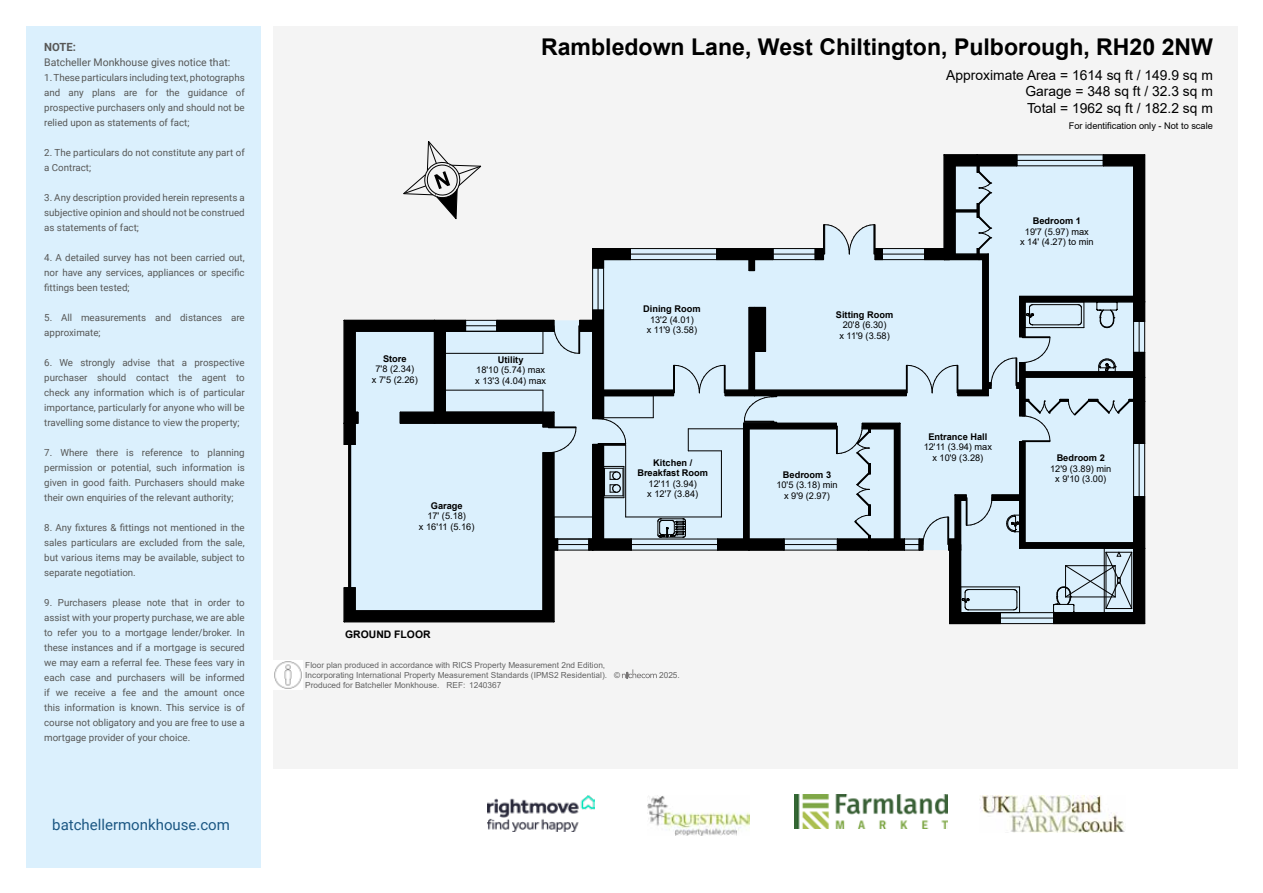
<style>
.page{position:relative;width:1263px;height:893px;background:#fff}
.page>*{position:absolute;margin:0;border:0;box-sizing:border-box;transform-origin:0 0}
.t1{font:700 23.1px "Arial";color:#000}
.t2{font:15px "Roboto";color:#1b5783}
.t3{font:13.8px/16.6px "Arial";color:#000;text-align:justify}
.t4{font:700 11.25px "Roboto";color:#575756}
.t5{font:10.5px "Roboto";color:#575756}
.t6{font:700 10.35px "Arial";color:#000}
.t7{font:9.75px/15px "Roboto";color:#575756;text-align:justify}
.t8{font:9.3px/10.4px "Arial";color:#000;text-align:center}
.t9{font:700 9.3px/10.4px "Arial";color:#000;text-align:center}
.t10{font:8.25px/10.1px "Arial";color:rgb(0 0 0/.6)}
.s1{font-size:8.1px}
</style>
<div class="page">
<div style="left:26px;top:26px;width:235px;height:842px;background:#dbf0fd"></div>
<div style="left:273px;top:27px;width:964px;height:742px;background:#f4f4f4"></div>
<svg style="left:343px;top:141px;width:803px;height:483px"></svg>
<svg style="left:622px;top:669px;width:35px;height:9px"></svg>
<img style="left:273px;top:661px;width:29px;height:29px">
<img style="left:487px;top:795px;width:107px;height:37px">
<img style="left:979px;top:795px;width:146px;height:37px">
<img style="left:794px;top:794px;width:153px;height:35px">
<img style="left:647px;top:796px;width:103px;height:39px">
<p class="t4" style="left:44px;top:39px;width:33px">NOTE:</p>
<p class="t5" style="left:44px;top:55px;width:188px">Batcheller Monkhouse gives notice that:</p>
<p class="t7" style="left:44px;top:70px;width:202px">1. These particulars including text, photographs and any plans are for the guidance of prospective purchasers only and should not be relied upon as statements of fact;</p>
<p class="t7" style="left:44px;top:145px;width:202px">2. The particulars do not constitute any part of a Contract;</p>
<p class="t7" style="left:44px;top:190px;width:202px">3. Any description provided herein represents a subjective opinion and should not be construed as statements of fact;</p>
<p class="t7" style="left:44px;top:250px;width:202px">4. A detailed survey has not been carried out, nor have any services, appliances or specific fittings been tested;</p>
<p class="t7" style="left:44px;top:309px;width:202px">5. All measurements and distances are approximate;</p>
<p class="t7" style="left:44px;top:354px;width:202px">6. We strongly advise that a prospective purchaser should contact the agent to check any information which is of particular importance, particularly for anyone who will be travelling some distance to view the property;</p>
<p class="t7" style="left:44px;top:444px;width:202px">7. Where there is reference to planning permission or potential, such information is given in good faith. Purchasers should make their own enquiries of the relevant authority;</p>
<p class="t7" style="left:44px;top:519px;width:202px">8. Any fixtures &amp; fittings not mentioned in the sales particulars are excluded from the sale, but various items may be available, subject to separate negotiation.</p>
<p class="t7" style="left:44px;top:594px;width:202px">9. Purchasers please note that in order to assist with your property purchase, we are able to refer you to a mortgage lender/broker. In these instances and if a mortgage is secured we may earn a referral fee. These fees vary in each case and purchasers will be informed if we receive a fee and the amount once this information is known. This service is of course not obligatory and you are free to use a mortgage provider of your choice.</p>
<h2 class="t2" style="left:52px;top:814px;width:179px">batchellermonkhouse.com</h2>
<h1 class="t1" style="left:541px;top:30px;width:673px">Rambledown Lane, West Chiltington, Pulborough, RH20 2NW</h1>
<h3 class="t3" style="left:1025px;top:66px;width:189px;text-indent:-79px">Approximate Area = 1614 sq ft / 149.9 sq m Garage = 348 sq ft / 32.3 sq m Total = 1962 sq ft / 182.2 sq m</h3>
<p class="t8" style="left:1069px;top:121px;width:146px">For identification only - Not to scale</p>
<p class="t9" style="left:383px;top:354px;width:25px">Store</p>
<p class="t8" style="left:372px;top:364px;width:47px">7'8 (2.34)<br>x 7'5 (2.26)</p>
<p class="t9" style="left:498px;top:355px;width:27px">Utility</p>
<p class="t8" style="left:475px;top:365px;width:73px;text-align:left">18'10 (5.74) max x 13'3 (4.04) max</p>
<p class="t9" style="left:431px;top:500px;width:33px">Garage</p>
<p class="t8" style="left:419px;top:511px;width:57px">17' (5.18)<br>x 16'11 (5.16)</p>
<p class="t6" style="left:345px;top:627px;width:87px">GROUND FLOOR</p>
<p class="t9" style="left:643px;top:304px;width:59px">Dining Room</p>
<p class="t8" style="left:647px;top:314px;width:52px">13'2 (4.01) x 11'9 (3.58)</p>
<p class="t9" style="left:637px;top:458px;width:72px">Kitchen /<br>Breakfast Room</p>
<p class="t8" style="left:647px;top:478px;width:53px;text-align:left">12'11 (3.94) x 12'7 (3.84)</p>
<p class="t10" style="left:305px;top:660px;width:316px">Floor plan produced in accordance with RICS Property Measurement 2nd Edition,<br>Incorporating International Property Measurement Standards (IPMS2 Residential). <span class="s1">©</span></p>
<p class="t10" style="left:659px;top:670px;width:22px">2025.</p>
<p class="t10" style="left:305px;top:680px;width:198px">Produced for Batcheller Monkhouse. REF: 1240367</p>
<p class="t9" style="left:836px;top:310px;width:59px">Sitting Room</p>
<p class="t8" style="left:839px;top:320px;width:52px">20'8 (6.30) x 11'9 (3.58)</p>
<p class="t9" style="left:1033px;top:216px;width:50px">Bedroom 1</p>
<p class="t8" style="left:1020px;top:226px;width:75px">19'7 (5.97) max<br>x 14' (4.27) to min</p>
<p class="t9" style="left:783px;top:469px;width:50px">Bedroom 3</p>
<p class="t8" style="left:776px;top:480px;width:63px">10'5 (3.18) min x 9'9 (2.97)</p>
<p class="t9" style="left:928px;top:432px;width:60px">Entrance Hall</p>
<p class="t8" style="left:924px;top:442px;width:70px">12'11 (3.94) max x 10'9 (3.28)</p>
<p class="t9" style="left:1057px;top:453px;width:50px">Bedroom 2</p>
<p class="t8" style="left:1050px;top:463px;width:63px">12'9 (3.89) min x 9'10 (3.00)</p>
</div>
